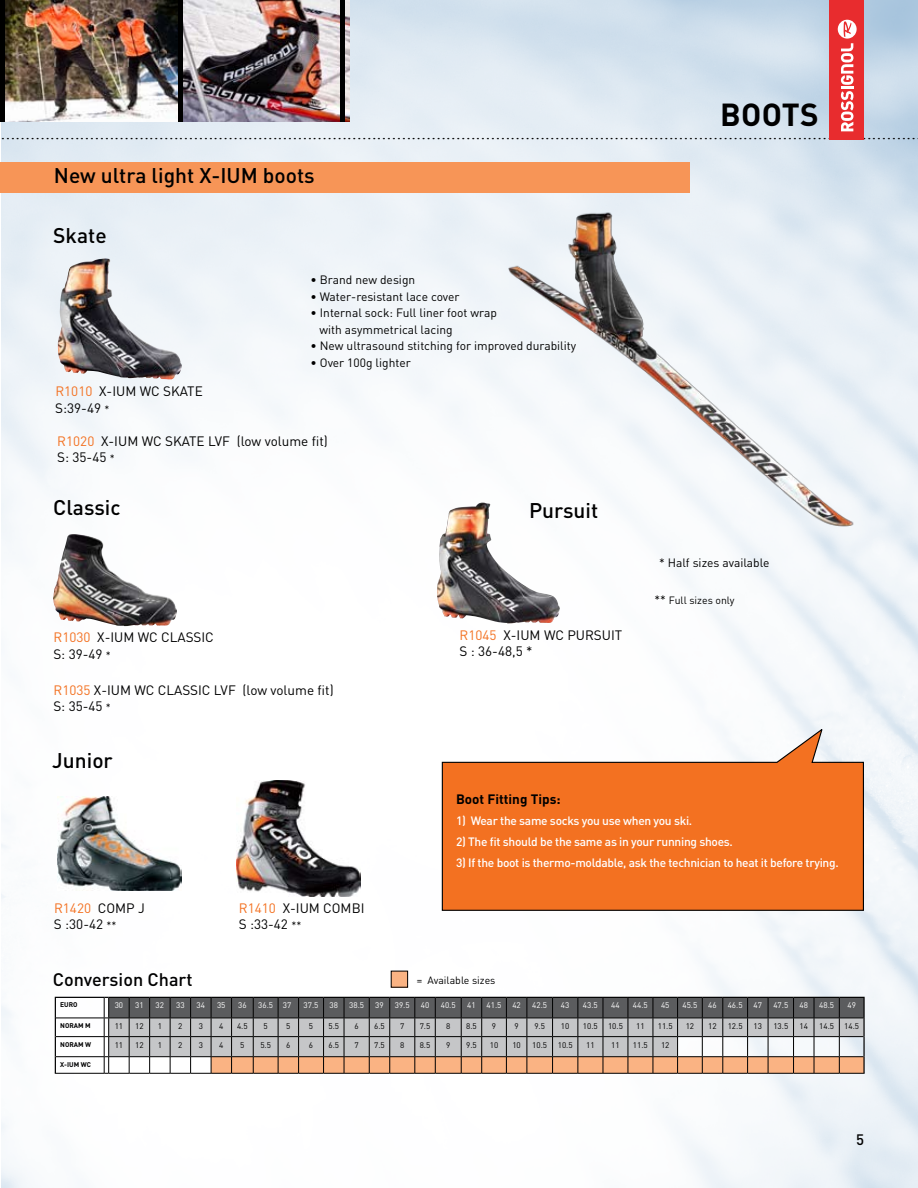
<style>
.page{position:relative;width:918px;height:1188px;background:#fff}
.page>*{position:absolute;margin:0;border:0;box-sizing:border-box;transform-origin:0 0}
.t1{font:700 31.5px "DINOT";color:#000}
.t2{font:500 21px "DINOT";color:#000}
.t3{font:18px "Times New Roman";color:#000}
.t4{font:500 18px "DINOT";color:#000}
.t5{font:500 15px "DINOT";color:#000}
.t6{font:13.5px/16.2px "DINOT";color:#000}
.t7{font:700 13.5px "DINOT";color:#000}
.t8{font:12px/16.5px "DINOT";color:#000}
.t9{font:500 12px "DINOT";letter-spacing:-.025em;color:#fff}
.t10{font:10.5px "DINOT";color:#000}
.t11{font:8.1px "DINOT";color:#000}
.t12{font:8.1px "DINOT";color:#fff}
.t13{font:700 6.75px "DINOT";color:#000}
.s1{color:#f37121}
.s2{font-size:10.5px}
.s3{font-size:12px}
</style>
<div class="page">
<img style="left:1px;top:0;width:917px;height:1188px">
<div style="left:0;top:162px;width:690px;height:31px;background:#f79557"></div>
<img style="left:58px;top:259px;width:124px;height:120px">
<img style="left:437px;top:506px;width:123px;height:117px">
<img style="left:53px;top:534px;width:124px;height:92px">
<img style="left:57px;top:796px;width:124px;height:95px">
<img style="left:237px;top:781px;width:124px;height:115px">
<div style="left:830px;top:0;width:34px;height:140px;background:#e82c2e"></div>
<svg style="left:838px;top:20px;width:19px;height:111px"></svg>
<img style="left:5px;top:0;width:174px;height:121px">
<svg style="left:441px;top:728px;width:424px;height:183px"></svg>
<hr style="left:55px;top:997px;width:49px;height:1px;background:#000">
<svg style="left:55px;top:998px;width:1px;height:75px"></svg>
<hr style="left:56px;top:1018px;width:48px;height:1px;background:#000">
<hr style="left:56px;top:1036px;width:48px;height:1px;background:#000">
<hr style="left:56px;top:1056px;width:48px;height:1px;background:#000">
<hr style="left:55px;top:1073px;width:49px;height:1px;background:#000">
<svg style="left:104px;top:997px;width:761px;height:77px;background:#a39892"></svg>
<hr style="left:179px;top:0;width:4px;height:122px;background:#000">
<div style="left:0;top:0;width:5px;height:122px;background:#000"></div>
<div style="left:391px;top:971px;width:17px;height:16px;background:#fab383"></div>
<img style="left:183px;top:0;width:167px;height:122px">
<div style="left:340px;top:0;width:5px;height:122px;background:#000"></div>
<img style="left:492px;top:204px;width:372px;height:336px">
<h1 class="t1" style="left:720px;top:93px;width:100px">BOOTS</h1>
<h3 class="t3" style="left:1px;top:121px;width:917px">.........................................................................................................................................................................................</h3>
<h2 class="t2" style="left:54px;top:161px;width:262px">New ultra light X-IUM boots</h2>
<h2 class="t2" style="left:53px;top:221px;width:55px">Skate</h2>
<p class="t6" style="left:55px;top:383px;width:149px"><span class="s1">R1010</span> X-IUM WC SKATE<br>S:39-49 <span class="s2">*</span></p>
<p class="t8" style="left:310px;top:271px;width:106px">• Brand new design</p>
<p class="t8" style="left:310px;top:288px;width:151px">• Water-resistant lace cover</p>
<p class="t8" style="left:319px;top:304px;width:179px;text-indent:-9px">• Internal sock: Full liner foot wrap with asymmetrical lacing</p>
<p class="t8" style="left:310px;top:337px;width:267px">• New ultrasound stitching for improved durability</p>
<p class="t8" style="left:310px;top:354px;width:102px">• Over 100g lighter</p>
<p class="t6" style="left:57px;top:433px;width:272px"><span class="s1">R1020</span> X-IUM WC SKATE LVF (low volume fit)<br>S: 35-45 <span class="s2">*</span></p>
<h2 class="t2" style="left:53px;top:494px;width:69px">Classic</h2>
<h2 class="t2" style="left:529px;top:496px;width:71px">Pursuit</h2>
<p class="t6" style="left:53px;top:629px;width:162px"><span class="s1">R1030</span> X-IUM WC CLASSIC<br>S: 39-49 <span class="s2">*</span></p>
<p class="t6" style="left:53px;top:681px;width:282px"><span class="s1">R1035</span> X-IUM WC CLASSIC LVF (low volume fit)<br>S: 35-45 <span class="s2">*</span></p>
<h2 class="t2" style="left:52px;top:746px;width:62px">Junior</h2>
<p class="t6" style="left:460px;top:626px;width:164px"><span class="s1">R1045</span> X-IUM WC PURSUIT<br>S : 36-48,5 *</p>
<p class="t8" style="left:659px;top:554px;width:112px">* Half sizes available</p>
<p class="t10" style="left:655px;top:593px;width:81px"><span class="s3">**</span> Full sizes only</p>
<p class="t6" style="left:54px;top:899px;width:92px"><span class="s1">R1420</span> COMP J<br>S :30-42 <span class="s2">**</span></p>
<p class="t6" style="left:239px;top:899px;width:127px"><span class="s1">R1410</span> X-IUM COMBI<br>S :33-42 <span class="s2">**</span></p>
<p class="t7" style="left:456px;top:790px;width:106px">Boot Fitting Tips:</p>
<p class="t9" style="left:456px;top:812px;width:238px">1) Wear the same socks you use when you ski.</p>
<p class="t9" style="left:456px;top:833px;width:278px">2) The fit should be the same as in your running shoes.</p>
<p class="t9" style="left:456px;top:854px;width:384px">3) If the boot is thermo-moldable, ask the technician to heat it before trying.</p>
<h3 class="t4" style="left:53px;top:967px;width:141px">Conversion Chart</h3>
<p class="t10" style="left:417px;top:973px;width:80px">= Available sizes</p>
<p class="t13" style="left:60px;top:1000px;width:14px">EURO</p>
<p class="t12" style="left:115px;top:1000px;width:10px">30</p>
<p class="t12" style="left:135px;top:1000px;width:10px">31</p>
<p class="t12" style="left:156px;top:1000px;width:10px">32</p>
<p class="t12" style="left:176px;top:1000px;width:10px">33</p>
<p class="t12" style="left:197px;top:1000px;width:10px">34</p>
<p class="t12" style="left:217px;top:1000px;width:10px">35</p>
<p class="t12" style="left:238px;top:1000px;width:10px">36</p>
<p class="t12" style="left:258px;top:1000px;width:35px">36.5 37</p>
<p class="t12" style="left:304px;top:1000px;width:16px">37.5</p>
<p class="t12" style="left:330px;top:1000px;width:10px">38</p>
<p class="t12" style="left:349px;top:1000px;width:16px">38.5</p>
<p class="t12" style="left:375px;top:1000px;width:10px">39</p>
<p class="t12" style="left:395px;top:1000px;width:16px">39.5</p>
<p class="t12" style="left:421px;top:1000px;width:10px">40</p>
<p class="t12" style="left:441px;top:1000px;width:16px">40.5</p>
<p class="t12" style="left:467px;top:1000px;width:10px">41</p>
<p class="t12" style="left:487px;top:1000px;width:16px">41.5</p>
<p class="t12" style="left:512px;top:1000px;width:10px">42</p>
<p class="t12" style="left:532px;top:1000px;width:16px">42.5</p>
<p class="t12" style="left:561px;top:1000px;width:10px">43</p>
<p class="t12" style="left:583px;top:1000px;width:16px">43.5</p>
<p class="t12" style="left:611px;top:1000px;width:10px">44</p>
<p class="t12" style="left:633px;top:1000px;width:16px">44.5</p>
<p class="t12" style="left:661px;top:1000px;width:10px">45</p>
<p class="t12" style="left:682px;top:1000px;width:16px">45.5</p>
<p class="t12" style="left:708px;top:1000px;width:10px">46</p>
<p class="t12" style="left:728px;top:1000px;width:16px">46.5</p>
<p class="t12" style="left:754px;top:1000px;width:10px">47</p>
<p class="t12" style="left:773px;top:1000px;width:16px">47.5</p>
<p class="t12" style="left:800px;top:1000px;width:10px">48</p>
<p class="t12" style="left:819px;top:1000px;width:16px">48.5</p>
<p class="t12" style="left:847px;top:1000px;width:10px">49</p>
<p class="t13" style="left:60px;top:1021px;width:11px">NORA</p>
<p class="t13" style="left:78px;top:1021px;width:14px">M M</p>
<p class="t11" style="left:115px;top:1021px;width:10px">11</p>
<p class="t11" style="left:135px;top:1021px;width:10px">12</p>
<p class="t11" style="left:158px;top:1021px;width:6px">1</p>
<p class="t11" style="left:178px;top:1021px;width:6px">2</p>
<p class="t11" style="left:199px;top:1021px;width:6px">3</p>
<p class="t11" style="left:219px;top:1021px;width:6px">4</p>
<p class="t11" style="left:237px;top:1021px;width:12px">4.5</p>
<p class="t11" style="left:264px;top:1021px;width:6px">5</p>
<p class="t11" style="left:286px;top:1021px;width:6px">5</p>
<p class="t11" style="left:309px;top:1021px;width:6px">5</p>
<p class="t11" style="left:328px;top:1021px;width:12px">5.5</p>
<p class="t11" style="left:355px;top:1021px;width:6px">6</p>
<p class="t11" style="left:374px;top:1021px;width:12px">6.5</p>
<p class="t11" style="left:400px;top:1021px;width:6px">7</p>
<p class="t11" style="left:420px;top:1021px;width:12px">7.5</p>
<p class="t11" style="left:446px;top:1021px;width:6px">8</p>
<p class="t11" style="left:466px;top:1021px;width:12px">8.5</p>
<p class="t11" style="left:492px;top:1021px;width:6px">9</p>
<p class="t11" style="left:515px;top:1021px;width:6px">9</p>
<p class="t11" style="left:534px;top:1021px;width:12px">9.5</p>
<p class="t11" style="left:561px;top:1021px;width:10px">10</p>
<p class="t11" style="left:583px;top:1021px;width:41px">10.5 10.5</p>
<p class="t11" style="left:636px;top:1021px;width:10px">11</p>
<p class="t11" style="left:658px;top:1021px;width:16px">11.5</p>
<p class="t11" style="left:686px;top:1021px;width:10px">12</p>
<p class="t11" style="left:708px;top:1021px;width:10px">12</p>
<p class="t11" style="left:728px;top:1021px;width:16px">12.5</p>
<p class="t11" style="left:754px;top:1021px;width:10px">13</p>
<p class="t11" style="left:773px;top:1021px;width:16px">13.5</p>
<p class="t11" style="left:800px;top:1021px;width:10px">14</p>
<p class="t11" style="left:819px;top:1021px;width:41px">14.5 14.5</p>
<p class="t13" style="left:60px;top:1040px;width:11px">NORA</p>
<p class="t13" style="left:78px;top:1040px;width:15px">M W</p>
<p class="t11" style="left:115px;top:1039px;width:10px">11</p>
<p class="t11" style="left:135px;top:1039px;width:10px">12</p>
<p class="t11" style="left:158px;top:1039px;width:6px">1</p>
<p class="t11" style="left:178px;top:1039px;width:6px">2</p>
<p class="t11" style="left:199px;top:1039px;width:6px">3</p>
<p class="t11" style="left:219px;top:1039px;width:6px">4</p>
<p class="t11" style="left:240px;top:1039px;width:6px">5</p>
<p class="t11" style="left:260px;top:1039px;width:12px">5.5</p>
<p class="t11" style="left:286px;top:1039px;width:6px">6</p>
<p class="t11" style="left:309px;top:1039px;width:6px">6</p>
<p class="t11" style="left:328px;top:1039px;width:12px">6.5</p>
<p class="t11" style="left:355px;top:1039px;width:6px">7</p>
<p class="t11" style="left:374px;top:1039px;width:12px">7.5</p>
<p class="t11" style="left:400px;top:1039px;width:6px">8</p>
<p class="t11" style="left:420px;top:1039px;width:12px">8.5</p>
<p class="t11" style="left:446px;top:1039px;width:6px">9</p>
<p class="t11" style="left:466px;top:1039px;width:12px">9.5</p>
<p class="t11" style="left:490px;top:1039px;width:10px">10</p>
<p class="t11" style="left:512px;top:1039px;width:10px">10</p>
<p class="t11" style="left:532px;top:1039px;width:16px">10.5</p>
<p class="t11" style="left:558px;top:1039px;width:16px">10.5</p>
<p class="t11" style="left:586px;top:1039px;width:10px">11</p>
<p class="t11" style="left:611px;top:1039px;width:10px">11</p>
<p class="t11" style="left:633px;top:1039px;width:16px">11.5</p>
<p class="t11" style="left:661px;top:1039px;width:10px">12</p>
<p class="t13" style="left:60px;top:1060px;width:32px">X-IUM WC</p>
<p class="t5" style="left:856px;top:1130px;width:9px">5</p>
</div>
